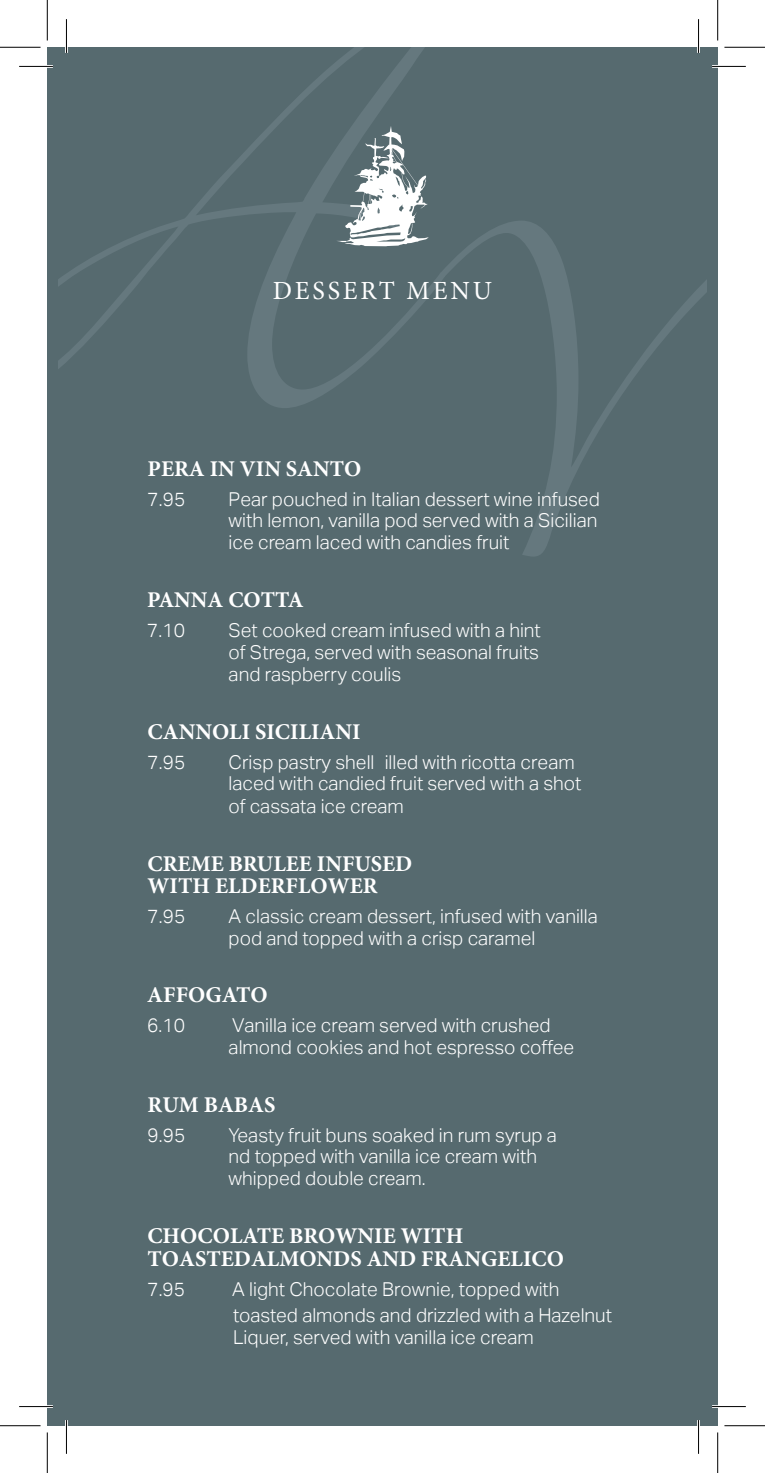
<style>
.page{position:relative;width:765px;height:1473px;background:#fff}
.page>*{position:absolute;margin:0;border:0;box-sizing:border-box;transform-origin:0 0}
.t1{font:26.1px "Minion Pro";letter-spacing:.11em;color:#fff}
.t2{font:700 22.5px/22.5px "Minion Pro";color:#fff}
.t3{font:300 19.12px/21.8px "Aktiv Grotesk";color:#fff}
</style>
<div class="page">
<div style="left:47px;top:47px;width:670px;height:1378px;background:#566a6f"></div>
<svg style="left:58px;top:47px;width:381px;height:361px"></svg>
<svg style="left:439px;top:221px;width:267px;height:335px"></svg>
<svg style="left:336px;top:126px;width:92px;height:120px"></svg>
<hr style="left:19px;top:65px;width:34px;height:3px;background:#fff">
<hr style="left:711px;top:65px;width:34px;height:3px;background:#fff">
<hr style="left:19px;top:1404px;width:34px;height:3px;background:#fff">
<hr style="left:711px;top:1404px;width:34px;height:3px;background:#fff">
<hr style="left:65px;top:19px;width:3px;height:34px;background:#fff">
<hr style="left:65px;top:1419px;width:3px;height:34px;background:#fff">
<hr style="left:696px;top:19px;width:3px;height:34px;background:#fff">
<hr style="left:696px;top:1419px;width:3px;height:34px;background:#fff">
<hr style="left:19px;top:66px;width:34px;height:1px;background:#000">
<hr style="left:711px;top:66px;width:34px;height:1px;background:#000">
<hr style="left:19px;top:1405px;width:34px;height:1px;background:#000">
<hr style="left:711px;top:1405px;width:34px;height:1px;background:#000">
<hr style="left:66px;top:19px;width:1px;height:34px;background:#000">
<hr style="left:66px;top:1419px;width:1px;height:34px;background:#000">
<hr style="left:697px;top:19px;width:1px;height:34px;background:#000">
<hr style="left:697px;top:1419px;width:1px;height:34px;background:#000">
<hr style="left:0;top:47px;width:40px;height:1px;background:#000">
<hr style="left:724px;top:47px;width:40px;height:1px;background:#000">
<hr style="left:0;top:1424px;width:40px;height:1px;background:#000">
<hr style="left:724px;top:1424px;width:40px;height:1px;background:#000">
<hr style="left:47px;top:0;width:1px;height:40px;background:#000">
<hr style="left:47px;top:1432px;width:1px;height:40px;background:#000">
<hr style="left:717px;top:0;width:1px;height:40px;background:#000">
<hr style="left:717px;top:1432px;width:1px;height:40px;background:#000">
<h1 class="t1" style="left:272px;top:275px;width:221px">DESSERT MENU</h1>
<p class="t2" style="left:147px;top:458px;width:215px">PERA IN VIN SANTO</p>
<p class="t3" style="left:147px;top:488px;width:39px">7.95</p>
<p class="t3" style="left:228px;top:489px;width:372px">Pear pouched in Italian dessert wine infused with lemon, vanilla pod served with a Sicilian ice cream laced with candies fruit</p>
<p class="t2" style="left:147px;top:590px;width:158px">PANNA COTTA</p>
<p class="t3" style="left:147px;top:619px;width:39px">7.10</p>
<p class="t3" style="left:228px;top:621px;width:314px;text-align:justify">Set cooked cream infused with a hint of Strega, served with seasonal fruits and raspberry coulis</p>
<p class="t2" style="left:147px;top:721px;width:214px">CANNOLI SICILIANI</p>
<p class="t3" style="left:147px;top:751px;width:39px">7.95</p>
<p class="t3" style="left:228px;top:751px;width:354px">Crisp pastry shell illed with ricotta cream laced with candied fruit served with a shot of cassata ice cream</p>
<p class="t2" style="left:147px;top:853px;width:266px">CREME BRULEE INFUSED<br>WITH ELDERFLOWER</p>
<p class="t3" style="left:147px;top:905px;width:39px">7.95</p>
<p class="t3" style="left:228px;top:907px;width:370px;line-height:21.2px">A classic cream dessert, infused with vanilla pod and topped with a crisp caramel</p>
<p class="t2" style="left:147px;top:984px;width:122px">AFFOGATO</p>
<p class="t3" style="left:147px;top:1014px;width:39px">6.10</p>
<p class="t3" style="left:228px;top:1016px;width:347px">Vanilla ice cream served with crushed almond cookies and hot espresso coffee</p>
<p class="t2" style="left:147px;top:1094px;width:129px">RUM BABAS</p>
<p class="t3" style="left:147px;top:1123px;width:39px">9.95</p>
<p class="t3" style="left:228px;top:1125px;width:330px">Yeasty fruit buns soaked in rum syrup a nd topped with vanilla ice cream with whipped double cream.</p>
<p class="t2" style="left:147px;top:1225px;width:418px">CHOCOLATE BROWNIE WITH<br>TOASTEDALMONDS AND FRANGELICO</p>
<p class="t3" style="left:147px;top:1277px;width:39px">7.95</p>
<p class="t3" style="left:232px;top:1277px;width:381px;line-height:25.9px">A light Chocolate Brownie, topped with toasted almonds and drizzled with a Hazelnut</p>
<p class="t3" style="left:233px;top:1327px;width:302px">Liquer, served with vanilla ice cream</p>
</div>
